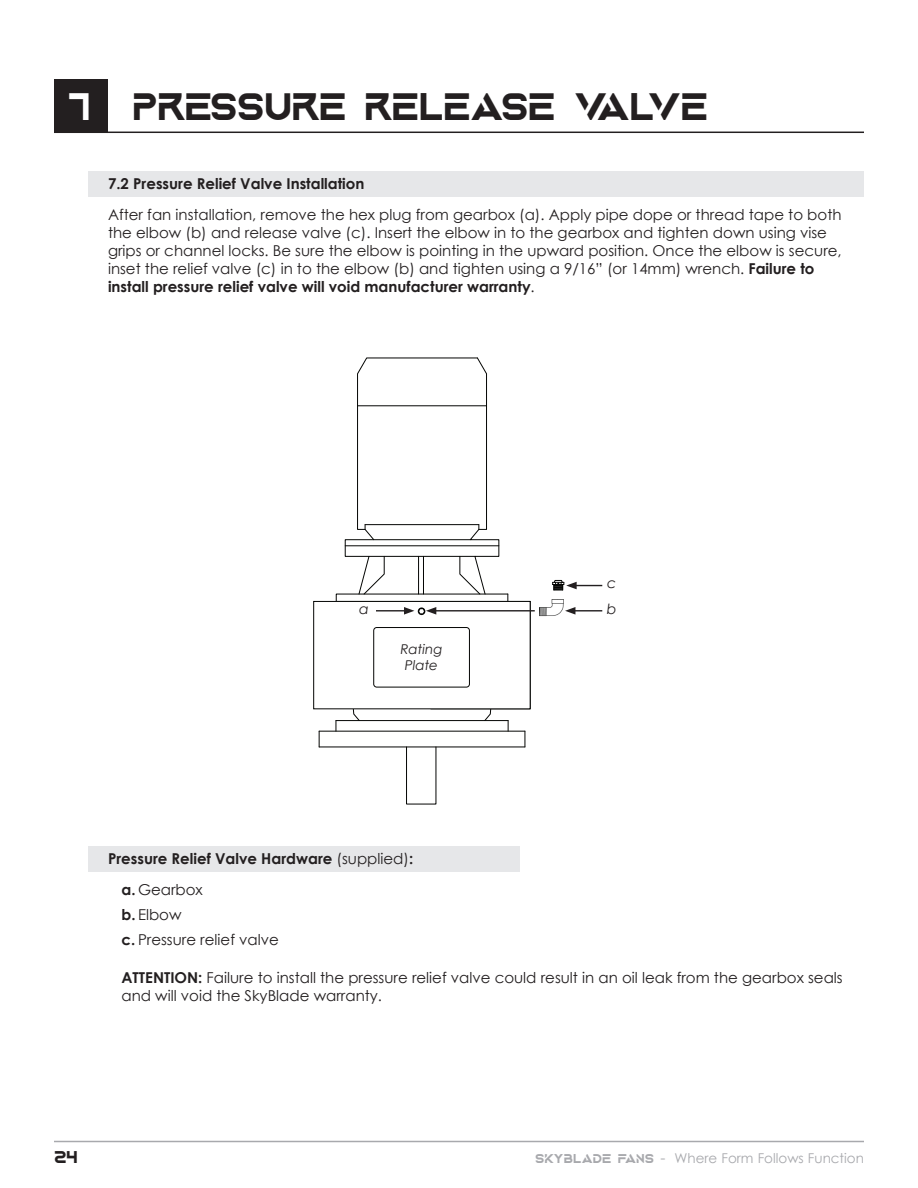
<style>
.page{position:relative;width:918px;height:1188px;background:#fff}
.page>*{position:absolute;margin:0;border:0;box-sizing:border-box;transform-origin:0 0}
.t1{font:700 40.5px "Aquire";letter-spacing:-.065em;color:#231f20}
.t2{font:700 18px "Aquire";color:#231f20}
.t3{font:15px/18px "Century Gothic";color:#231f20}
.t4{font:700 15px/31.5px "Century Gothic";color:#231f20}
.t5{font:italic 14.1px "Century Gothic";color:#231f20}
.t6{font:13.5px "Century Gothic";color:#a8a9ad}
.t7{font:italic 13.5px/16.2px "Century Gothic";color:#231f20;text-align:center}
.s1{color:#fff}
.s2{font-weight:700}
.s3{font-weight:400}
.s4{font-family:"Aquire";font-weight:700}
.s5{font-size:15px}
</style>
<div class="page">
<hr style="left:54px;top:1141px;width:810px;height:1px;background:#a8a9ad">
<svg style="left:584px;top:1160px;width:6px;height:2px"></svg>
<svg style="left:628px;top:1160px;width:6px;height:2px"></svg>
<div style="left:54px;top:79px;width:54px;height:54px;background:#231f20"></div>
<hr style="left:54px;top:132px;width:810px;height:1px;background:#231f20">
<div style="left:88px;top:172px;width:776px;height:25px;background:#e6e7e9"></div>
<div style="left:88px;top:846px;width:432px;height:26px;background:#e6e7e9"></div>
<hr style="left:319px;top:747px;width:206px;height:1px;background:#040503">
<hr style="left:319px;top:731px;width:206px;height:1px;background:#040503">
<svg style="left:525px;top:731px;width:1px;height:16px"></svg>
<svg style="left:319px;top:731px;width:1px;height:16px"></svg>
<div style="left:406px;top:747px;width:30px;height:57px;border:1px solid #040503"></div>
<div style="left:313px;top:601px;width:217px;height:108px;border:1px solid #040503"></div>
<svg style="left:552px;top:580px;width:50px;height:11px"></svg>
<hr style="left:434px;top:610px;width:101px;height:2px;background:#231f20">
<img style="left:540px;top:599px;width:24px;height:17px">
<hr style="left:573px;top:610px;width:29px;height:2px;background:#231f20">
<svg style="left:565px;top:607px;width:10px;height:8px"></svg>
<svg style="left:336px;top:357px;width:173px;height:374px"></svg>
<div style="left:352px;top:604px;width:24px;height:14px;background:#fff"></div>
<div style="left:477px;top:111px;width:17px;height:6px;background:#231f20"></div>
<div style="left:605px;top:111px;width:17px;height:6px;background:#231f20"></div>
<h1 class="t1" style="left:68px;top:82px;width:144px"><span class="s1">7</span> PRESSU</h1>
<h1 class="t1" style="left:291px;top:82px;width:101px">RE RELEASE</h1>
<h1 class="t1" style="left:574px;top:82px;width:132px">VALVE</h1>
<p class="t4" style="left:108px;top:167px;width:258px">7.2 Pressure Relief Valve Installation</p>
<p class="t3" style="left:108px;top:206px;width:735px">After fan installation, remove the hex plug from gearbox (a). Apply pipe dope or thread tape to both the elbow (b) and release valve (c). Insert the elbow in to the gearbox and tighten down using vise grips or channel locks. Be sure the elbow is pointing in the upward position. Once the elbow is secure, inset the relief valve (c) in to the elbow (b) and tighten using a 9/16” (or 14mm) wrench. <span class="s2">Failure to install pressure relief valve will void manufacturer warranty</span>.</p>
<p class="t5" style="left:607px;top:573px;width:11px">c</p>
<p class="t5" style="left:359px;top:599px;width:11px">a</p>
<p class="t5" style="left:607px;top:599px;width:11px">b</p>
<p class="t7" style="left:400px;top:640px;width:44px">Rating<br>Plate</p>
<p class="t4" style="left:122px;top:842px;width:293px;text-indent:-14px">Pressure Relief Valve Hardware <span class="s3">(supplied)</span>: a. <span class="s3">Gearbox</span></p>
<p class="t3" style="left:122px;top:902px;width:159px;line-height:24.8px"><span class="s2">b.</span> Elbow<br><span class="s2">c.</span> Pressure relief valve</p>
<p class="t3" style="left:122px;top:968px;width:723px"><span class="s2">ATTENTION:</span> Failure to install the pressure relief valve could result in an oil leak from the gearbox seals and will void the SkyBlade warranty.</p>
<p class="t2" style="left:54px;top:1146px;width:25px">24</p>
<p class="t6" style="left:535px;top:1149px;width:330px"><span class="s4">SKYBLADE FANS</span> <span class="s5">-</span> Where Form Follows Function</p>
</div>
